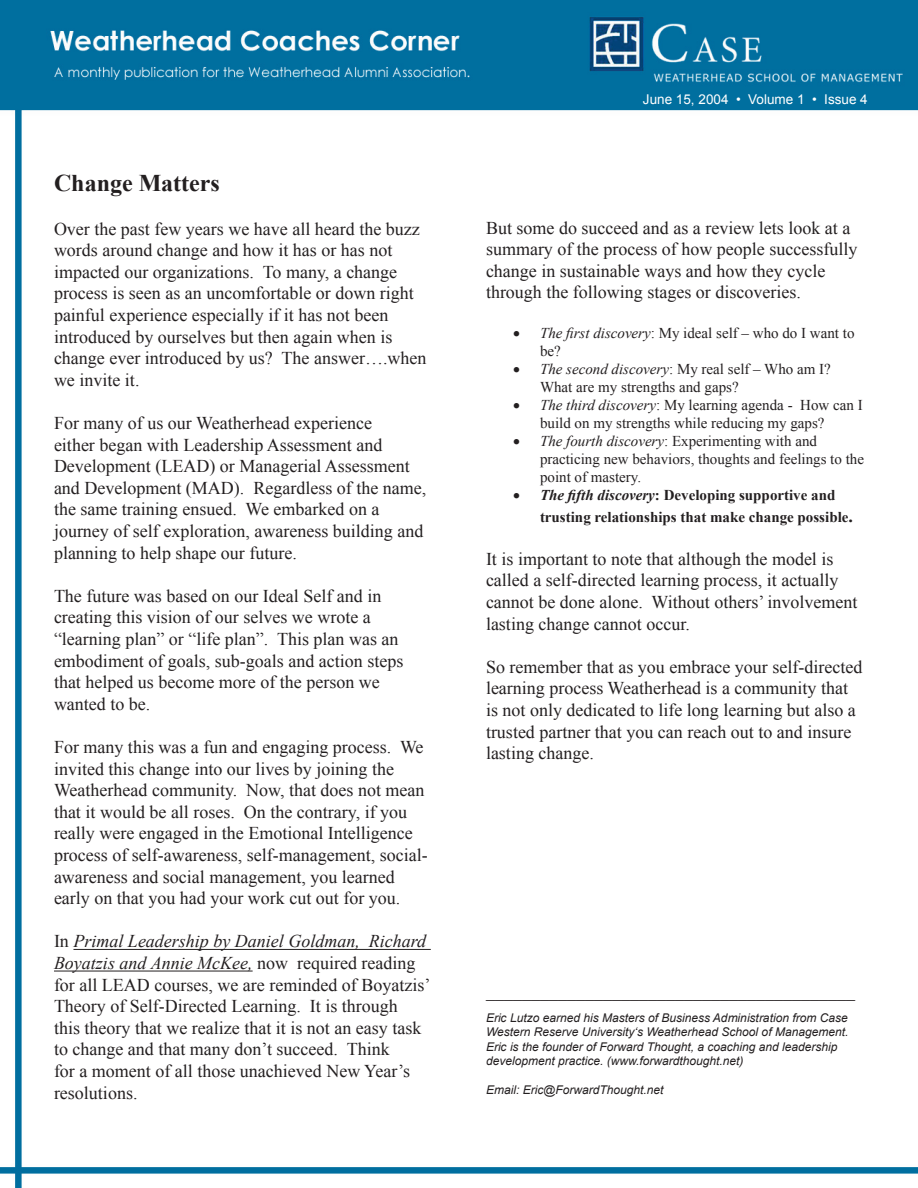
<style>
.page{position:relative;width:918px;height:1188px;background:#fff}
.page>*{position:absolute;margin:0;border:0;box-sizing:border-box;transform-origin:0 0}
.t1{font:700 24px "Times New Roman";color:#231f20}
.t2{font:18px/21.6px "Times New Roman";color:#231f20}
.t3{font:15px/18px "Times New Roman";color:#231f20}
.t4{font:700 15px/21.6px "Times New Roman";color:#231f20}
.t5{font:13.5px "Arial";color:#fff}
.t6{font:italic 12px/14.4px "Arial";color:#231f20}
.s1{font-style:italic}
.s2{font-size:18px}
</style>
<div class="page">
<img style="left:0;top:0;width:918px;height:1188px">
<hr style="left:73px;top:949px;width:358px;height:1px;background:#231f20">
<hr style="left:54px;top:971px;width:199px;height:1px;background:#231f20">
<p class="t1" style="left:54px;top:167px;width:167px">Change Matters</p>
<p class="t2" style="left:54px;top:218px;width:374px">Over the past few years we have all heard the buzz words around change and how it has or has not impacted our organizations. To many, a change process is seen as an uncomfortable or down right painful experience especially if it has not been introduced by ourselves but then again when is change ever introduced by us? The answer….when we invite it.</p>
<p class="t2" style="left:54px;top:412px;width:374px">For many of us our Weatherhead experience<br>either began with Leadership Assessment and Development (LEAD) or Managerial Assessment and Development (MAD). Regardless of the name, the same training ensued. We embarked on a journey of self exploration, awareness building and planning to help shape our future.</p>
<p class="t2" style="left:54px;top:585px;width:351px">The future was based on our Ideal Self and in creating this vision of our selves we wrote a “learning plan” or “life plan”. This plan was an embodiment of goals, sub-goals and action steps that helped us become more of the person we wanted to be.</p>
<p class="t2" style="left:54px;top:736px;width:375px">For many this was a fun and engaging process. We invited this change into our lives by joining the Weatherhead community. Now, that does not mean that it would be all roses. On the contrary, if you really were engaged in the Emotional Intelligence process of self-awareness, self-management, social&shy;awareness and social management, you learned early on that you had your work cut out for you.</p>
<p class="t2" style="left:54px;top:930px;width:378px">In <span class="s1">Primal Leadership by Daniel Goldman, Richard Boyatzis and Annie McKee,</span> now required reading for all LEAD courses, we are reminded of Boyatzis’ Theory of Self-Directed Learning. It is through<br>this theory that we realize that it is not an easy task to change and that many don’t succeed. Think<br>for a moment of all those unachieved New Year’s resolutions.</p>
<p class="t5" style="left:643px;top:90px;width:226px">June 15, 2004 • Volume 1 • Issue 4</p>
<p class="t2" style="left:486px;top:217px;width:373px">But some do succeed and as a review lets look at a summary of the process of how people successfully change in sustainable ways and how they cycle through the following stages or discoveries.</p>
<p class="t3" style="left:540px;top:324px;width:316px;text-indent:-27px">• <span class="s1">The first discovery</span>: My ideal self – who do I want to be?</p>
<p class="t3" style="left:540px;top:360px;width:292px;text-indent:-27px">• <span class="s1">The second discovery</span>: My real self – Who am I?<br>What are my strengths and gaps?</p>
<p class="t3" style="left:540px;top:396px;width:324px;text-indent:-27px">• <span class="s1">The third discovery</span>: My learning agenda - How can I build on my strengths while reducing my gaps?</p>
<p class="t3" style="left:540px;top:432px;width:325px;text-indent:-27px">• <span class="s1">The fourth discovery</span>: Experimenting with and practicing new behaviors, thoughts and feelings to the point of mastery.</p>
<p class="t4" style="left:540px;top:484px;width:315px;text-indent:-27px">• <span class="s1">The fifth discovery</span>: Developing supportive and trusting relationships that make change possible<span class="s2">.</span></p>
<p class="t2" style="left:486px;top:548px;width:373px">It is important to note that although the model is called a self-directed learning process, it actually cannot be done alone. Without others’ involvement lasting change cannot occur.</p>
<p class="t2" style="left:486px;top:656px;width:378px">So remember that as you embrace your self-directed learning process Weatherhead is a community that is not only dedicated to life long learning but also a trusted partner that you can reach out to and insure lasting change.</p>
<p class="t2" style="left:486px;top:980px;width:370px">_________________________________________</p>
<p class="t6" style="left:486px;top:1011px;width:364px">Eric Lutzo earned his Masters of Business Administration from Case Western Reserve University‘s Weatherhead School of Management.<br>Eric is the founder of Forward Thought, a coaching and leadership development practice. (www.forwardthought.net)</p>
<p class="t6" style="left:486px;top:1083px;width:179px">Email: Eric@ForwardThought.net</p>
</div>
